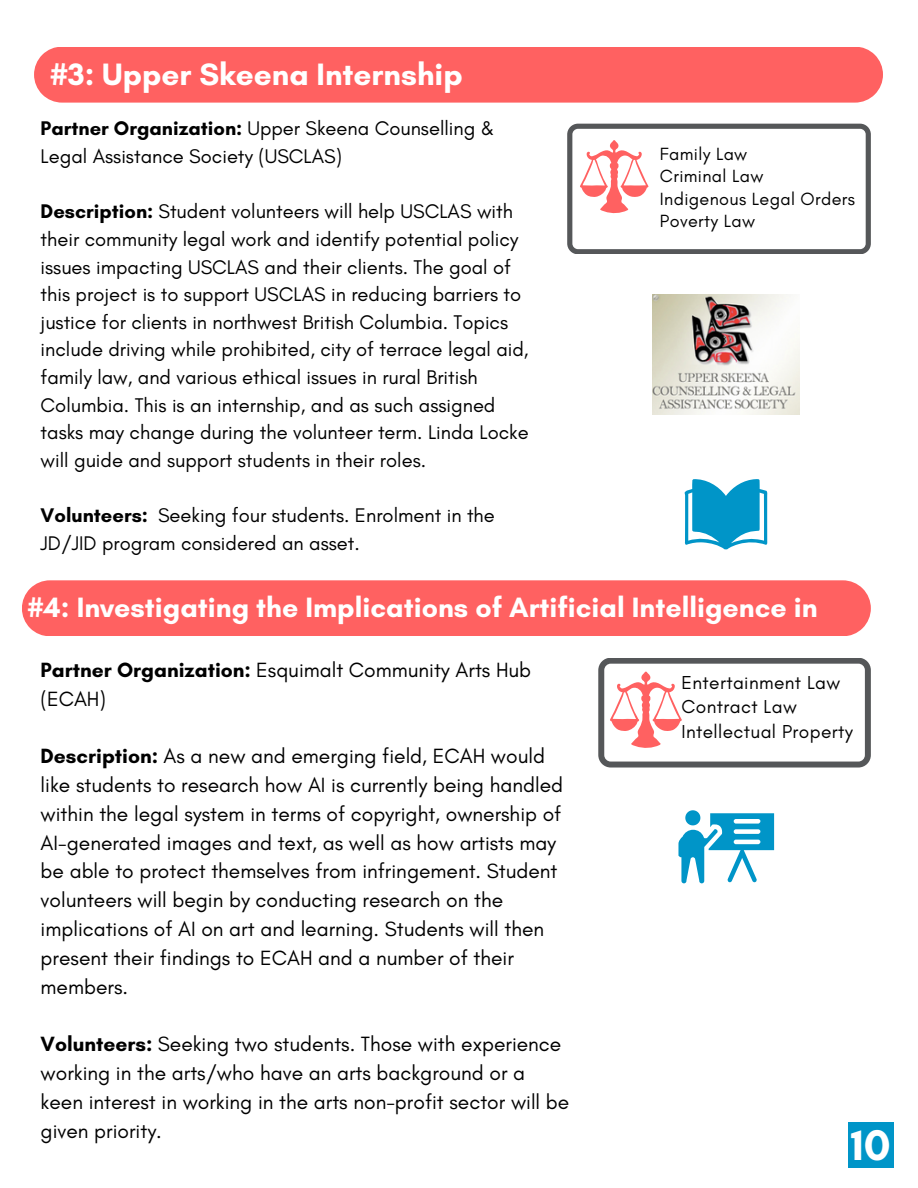
<style>
.page{position:relative;width:918px;height:1188px;background:#fff}
.page>*{position:absolute;margin:0;border:0;box-sizing:border-box;transform-origin:0 0}
.t1{font:700 43.65px "Glacial Indifference";color:#fff}
.t2{font:700 31.5px "Glacial Indifference";color:#fff}
.t3{font:700 28.5px "Glacial Indifference";color:#fff}
.t4{font:21px/28.8px "Glacial Indifference";color:#000}
.t5{font:20.1px/27.6px "Glacial Indifference";color:#000}
.t6{font:19.05px "Glacial Indifference";letter-spacing:.02em;color:#000}
.t7{font:18px "Glacial Indifference";letter-spacing:.02em;color:#000}
.s1{font-weight:700}
</style>
<div class="page">
<div style="left:22px;top:580px;width:849px;height:56px;background:#ff6161"></div>
<div style="left:34px;top:47px;width:849px;height:56px;background:#ff6161"></div>
<div style="left:848px;top:1122px;width:46px;height:46px;background:#0095c8"></div>
<img style="left:653px;top:295px;width:146px;height:119px">
<svg style="left:567px;top:124px;width:304px;height:130px"></svg>
<svg style="left:685px;top:479px;width:83px;height:70px"></svg>
<svg style="left:678px;top:810px;width:96px;height:73px"></svg>
<svg style="left:598px;top:658px;width:273px;height:110px"></svg>
<p class="t2" style="left:50px;top:55px;width:414px">#3: Upper Skeena Internship</p>
<p class="t5" style="left:41px;top:115px;width:456px"><span class="s1">Partner Organization:</span> Upper Skeena Counselling &amp;<br>Legal Assistance Society (USCLAS)</p>
<p class="t5" style="left:41px;top:197px;width:490px"><span class="s1">Description:</span> Student volunteers will help USCLAS with their community legal work and identify potential policy issues impacting USCLAS and their clients. The goal of this project is to support USCLAS in reducing barriers to justice for clients in northwest British Columbia. Topics include driving while prohibited, city of terrace legal aid, family law, and various ethical issues in rural British Columbia. This is an internship, and as such assigned tasks may change during the volunteer term. Linda Locke will guide and support students in their roles.</p>
<p class="t5" style="left:41px;top:501px;width:456px"><span class="s1">Volunteers:</span> Seeking four students. Enrolment in the<br>JD/JID program considered an asset.</p>
<p class="t7" style="left:660px;top:142px;width:89px">Family Law</p>
<p class="t7" style="left:660px;top:165px;width:105px">Criminal Law</p>
<p class="t7" style="left:660px;top:187px;width:197px">Indigenous Legal Orders</p>
<p class="t7" style="left:660px;top:210px;width:97px">Poverty Law</p>
<p class="t3" style="left:28px;top:590px;width:791px">#4: Investigating the Implications of Artificial Intelligence in</p>
<p class="t4" style="left:41px;top:655px;width:492px"><span class="s1">Partner Organization:</span> Esquimalt Community Arts Hub (ECAH)</p>
<p class="t4" style="left:41px;top:742px;width:524px"><span class="s1">Description:</span> As a new and emerging field, ECAH would like students to research how AI is currently being handled within the legal system in terms of copyright, ownership of AI-generated images and text, as well as how artists may be able to protect themselves from infringement. Student volunteers will begin by conducting research on the implications of AI on art and learning. Students will then present their findings to ECAH and a number of their members.</p>
<p class="t6" style="left:682px;top:671px;width:160px">Entertainment Law</p>
<p class="t6" style="left:682px;top:695px;width:117px">Contract Law</p>
<p class="t6" style="left:682px;top:720px;width:173px">Intellectual Property</p>
<p class="t4" style="left:41px;top:1030px;width:530px"><span class="s1">Volunteers:</span> Seeking two students. Those with experience working in the arts/who have an arts background or a keen interest in working in the arts non-profit sector will be given priority.</p>
<p class="t1" style="left:851px;top:1118px;width:41px">10</p>
</div>
